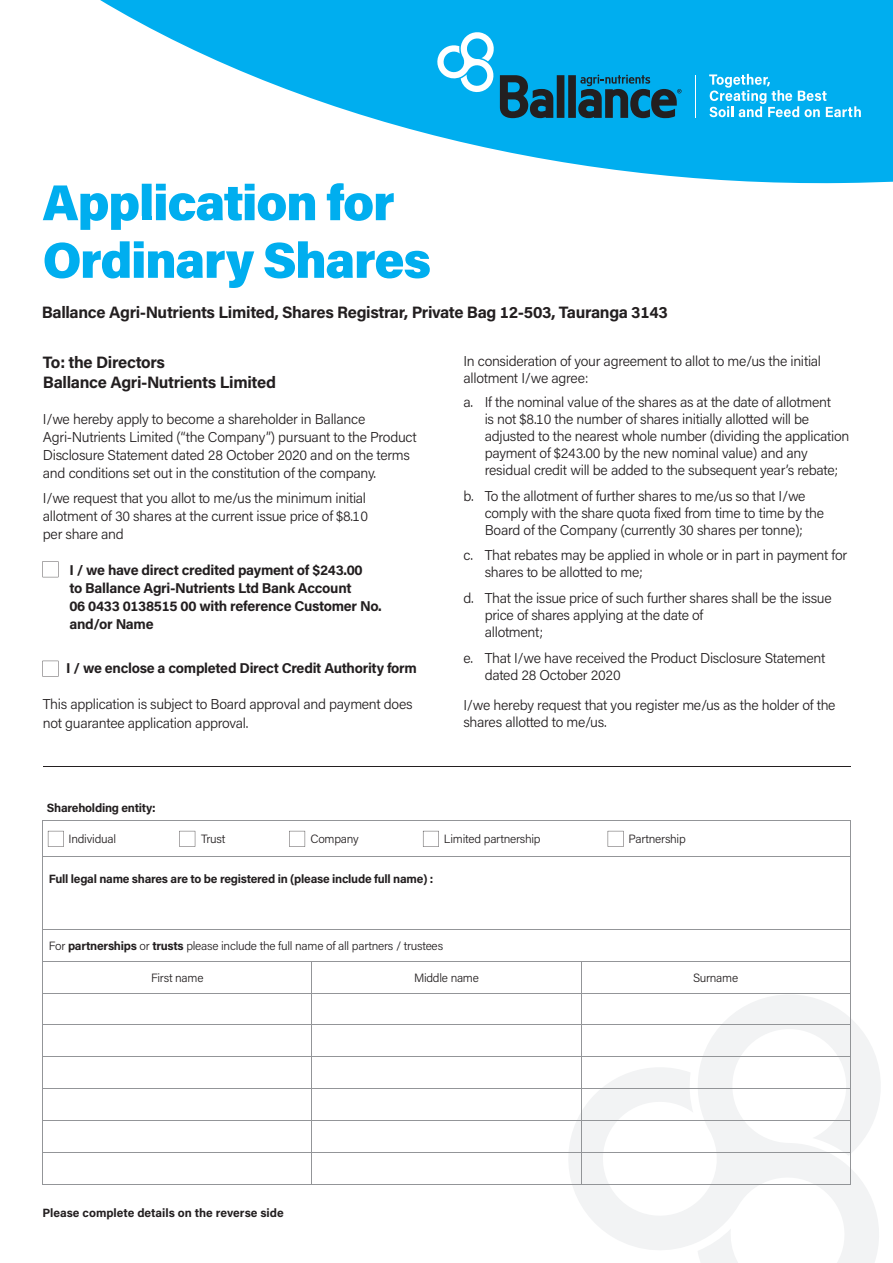
<style>
.page{position:relative;width:893px;height:1263px;background:#fff}
.page>*{position:absolute;margin:0;border:0;box-sizing:border-box;transform-origin:0 0}
.t1{font:900 50.4px/57.6px "Acumin Pro";letter-spacing:-.025em;color:#00aeef}
.t2{font:700 16.5px/20.9px "Acumin Pro";letter-spacing:-.02em;color:#231f20}
.t3{font:300 14.25px/17.1px "Acumin Pro";letter-spacing:-.02em;color:#231f20}
.t4{font:700 14.25px/18.1px "Acumin Pro";letter-spacing:-.02em;color:#231f20}
.t5{font:300 12px "Acumin Pro";letter-spacing:-.02em;color:#231f20}
.t6{font:700 12px "Acumin Pro";letter-spacing:-.02em;color:#231f20}
.t7{font:700 12px "Acumin Pro";color:#231f20}
.s1{font-weight:700}
</style>
<div class="page">
<svg style="left:555px;top:995px;width:326px;height:268px"></svg>
<hr style="left:43px;top:820px;width:269px;height:1px;background:#939598">
<hr style="left:43px;top:820px;width:1px;height:37px;background:#939598">
<hr style="left:312px;top:820px;width:111px;height:1px;background:#939598">
<hr style="left:423px;top:820px;width:158px;height:1px;background:#939598">
<hr style="left:581px;top:820px;width:269px;height:1px;background:#939598">
<hr style="left:850px;top:820px;width:1px;height:37px;background:#939598">
<hr style="left:43px;top:857px;width:269px;height:1px;background:#939598">
<hr style="left:43px;top:857px;width:1px;height:72px;background:#939598">
<hr style="left:312px;top:857px;width:111px;height:1px;background:#939598">
<hr style="left:423px;top:857px;width:158px;height:1px;background:#939598">
<hr style="left:581px;top:857px;width:269px;height:1px;background:#939598">
<hr style="left:850px;top:857px;width:1px;height:72px;background:#939598">
<hr style="left:43px;top:929px;width:269px;height:1px;background:#939598">
<hr style="left:43px;top:929px;width:1px;height:32px;background:#939598">
<hr style="left:312px;top:929px;width:111px;height:1px;background:#939598">
<hr style="left:423px;top:929px;width:158px;height:1px;background:#939598">
<hr style="left:581px;top:929px;width:269px;height:1px;background:#939598">
<hr style="left:850px;top:929px;width:1px;height:32px;background:#939598">
<hr style="left:43px;top:961px;width:269px;height:1px;background:#939598">
<hr style="left:43px;top:961px;width:1px;height:32px;background:#939598">
<hr style="left:312px;top:961px;width:111px;height:1px;background:#939598">
<hr style="left:312px;top:961px;width:1px;height:32px;background:#939598">
<hr style="left:423px;top:961px;width:158px;height:1px;background:#939598">
<hr style="left:581px;top:961px;width:269px;height:1px;background:#939598">
<hr style="left:581px;top:961px;width:1px;height:32px;background:#939598">
<hr style="left:850px;top:961px;width:1px;height:32px;background:#939598">
<hr style="left:43px;top:993px;width:269px;height:1px;background:#939598">
<hr style="left:43px;top:993px;width:1px;height:32px;background:#939598">
<hr style="left:312px;top:993px;width:111px;height:1px;background:#939598">
<hr style="left:312px;top:993px;width:1px;height:32px;background:#939598">
<hr style="left:423px;top:993px;width:158px;height:1px;background:#939598">
<hr style="left:581px;top:993px;width:269px;height:1px;background:#939598">
<hr style="left:581px;top:993px;width:1px;height:32px;background:#939598">
<hr style="left:850px;top:993px;width:1px;height:32px;background:#939598">
<hr style="left:43px;top:1025px;width:269px;height:1px;background:#939598">
<hr style="left:43px;top:1025px;width:1px;height:32px;background:#939598">
<hr style="left:312px;top:1025px;width:111px;height:1px;background:#939598">
<hr style="left:312px;top:1025px;width:1px;height:32px;background:#939598">
<hr style="left:423px;top:1025px;width:158px;height:1px;background:#939598">
<hr style="left:581px;top:1025px;width:269px;height:1px;background:#939598">
<hr style="left:581px;top:1025px;width:1px;height:32px;background:#939598">
<hr style="left:850px;top:1025px;width:1px;height:32px;background:#939598">
<hr style="left:43px;top:1057px;width:269px;height:1px;background:#939598">
<hr style="left:43px;top:1057px;width:1px;height:31px;background:#939598">
<hr style="left:312px;top:1057px;width:111px;height:1px;background:#939598">
<hr style="left:312px;top:1057px;width:1px;height:31px;background:#939598">
<hr style="left:423px;top:1057px;width:158px;height:1px;background:#939598">
<hr style="left:581px;top:1057px;width:269px;height:1px;background:#939598">
<hr style="left:581px;top:1057px;width:1px;height:31px;background:#939598">
<hr style="left:850px;top:1057px;width:1px;height:31px;background:#939598">
<hr style="left:43px;top:1088px;width:269px;height:1px;background:#939598">
<hr style="left:43px;top:1089px;width:1px;height:31px;background:#939598">
<hr style="left:312px;top:1088px;width:111px;height:1px;background:#939598">
<hr style="left:312px;top:1089px;width:1px;height:31px;background:#939598">
<hr style="left:423px;top:1088px;width:158px;height:1px;background:#939598">
<hr style="left:581px;top:1088px;width:269px;height:1px;background:#939598">
<hr style="left:581px;top:1089px;width:1px;height:31px;background:#939598">
<hr style="left:850px;top:1089px;width:1px;height:31px;background:#939598">
<hr style="left:43px;top:1120px;width:269px;height:1px;background:#939598">
<hr style="left:43px;top:1121px;width:1px;height:31px;background:#939598">
<hr style="left:312px;top:1120px;width:111px;height:1px;background:#939598">
<hr style="left:312px;top:1121px;width:1px;height:31px;background:#939598">
<hr style="left:423px;top:1120px;width:158px;height:1px;background:#939598">
<hr style="left:581px;top:1120px;width:269px;height:1px;background:#939598">
<hr style="left:581px;top:1121px;width:1px;height:31px;background:#939598">
<hr style="left:850px;top:1121px;width:1px;height:31px;background:#939598">
<hr style="left:43px;top:1152px;width:269px;height:1px;background:#939598">
<hr style="left:43px;top:1153px;width:1px;height:31px;background:#939598">
<hr style="left:312px;top:1152px;width:111px;height:1px;background:#939598">
<hr style="left:312px;top:1153px;width:1px;height:31px;background:#939598">
<hr style="left:423px;top:1152px;width:158px;height:1px;background:#939598">
<hr style="left:581px;top:1152px;width:269px;height:1px;background:#939598">
<hr style="left:581px;top:1153px;width:1px;height:31px;background:#939598">
<hr style="left:850px;top:1153px;width:1px;height:31px;background:#939598">
<hr style="left:43px;top:1184px;width:269px;height:1px;background:#939598">
<hr style="left:312px;top:1184px;width:111px;height:1px;background:#939598">
<hr style="left:423px;top:1184px;width:158px;height:1px;background:#939598">
<hr style="left:581px;top:1184px;width:269px;height:1px;background:#939598">
<svg style="left:43px;top:561px;width:15px;height:16px"></svg>
<svg style="left:43px;top:661px;width:15px;height:16px"></svg>
<img style="left:44px;top:185px;width:350px;height:30px">
<svg style="left:56px;top:0;width:837px;height:186px;fill:#00aeef"></svg>
<svg style="left:435px;top:31px;width:246px;height:87px;background:#1697c8"></svg>
<svg style="left:709px;top:74px;width:152px;height:43px;background:#37bff2"></svg>
<hr style="left:696px;top:75px;width:1px;height:43px;background:#fff">
<hr style="left:43px;top:766px;width:807px;height:1px;background:#231f20">
<svg style="left:48px;top:831px;width:16px;height:16px"></svg>
<svg style="left:179px;top:831px;width:16px;height:16px"></svg>
<svg style="left:289px;top:831px;width:16px;height:16px"></svg>
<svg style="left:423px;top:831px;width:16px;height:16px"></svg>
<svg style="left:608px;top:831px;width:16px;height:16px"></svg>
<h1 class="t1" style="left:43px;top:171px;width:390px">Application for<br>Ordinary Shares</h1>
<p class="t2" style="left:42px;top:301px;width:628px">Ballance Agri-Nutrients Limited, Shares Registrar, Private Bag 12-503, Tauranga 3143</p>
<p class="t2" style="left:43px;top:351px;width:235px">To: the Directors<br>Ballance Agri-Nutrients Limited</p>
<p class="t3" style="left:43px;top:409px;width:375px;line-height:18.1px">I/we hereby apply to become a shareholder in Ballance Agri-Nutrients Limited (“the Company”) pursuant to the Product Disclosure Statement dated 28 October 2020 and on the terms and conditions set out in the constitution of the company.</p>
<p class="t3" style="left:43px;top:488px;width:327px;line-height:18.1px">I/we request that you allot to me/us the minimum initial allotment of 30 shares at the current issue price of $8.10 per share and</p>
<p class="t4" style="left:69px;top:560px;width:314px">I / we have direct credited payment of $243.00<br>to Ballance Agri-Nutrients Ltd Bank Account<br>06 0433 0138515 00 with reference Customer No. and/or Name</p>
<p class="t4" style="left:66px;top:658px;width:352px">I / we enclose a completed Direct Credit Authority form</p>
<p class="t3" style="left:43px;top:695px;width:371px;line-height:18.1px">This application is subject to Board approval and payment does not guarantee application approval.</p>
<p class="t3" style="left:463px;top:352px;width:359px">In consideration of your agreement to allot to me/us the initial allotment I/we agree:</p>
<p class="t3" style="left:485px;top:392px;width:366px;text-indent:-21px">a. If the nominal value of the shares as at the date of allotment<br>is not $8.10 the number of shares initially allotted will be adjusted to the nearest whole number (dividing the application payment of $243.00 by the new nominal value) and any residual credit will be added to the subsequent year’s rebate;</p>
<p class="t3" style="left:485px;top:486px;width:341px;text-indent:-21px">b. To the allotment of further shares to me/us so that I/we comply with the share quota fixed from time to time by the<br>Board of the Company (currently 30 shares per tonne);</p>
<p class="t3" style="left:485px;top:546px;width:364px;text-indent:-21px">c. That rebates may be applied in whole or in part in payment for shares to be allotted to me;</p>
<p class="t3" style="left:485px;top:589px;width:348px;text-indent:-21px">d. That the issue price of such further shares shall be the issue price of shares applying at the date of<br>allotment;</p>
<p class="t3" style="left:485px;top:649px;width:342px;text-indent:-21px">e. That I/we have received the Product Disclosure Statement dated 28 October 2020</p>
<p class="t3" style="left:463px;top:696px;width:374px">I/we hereby request that you register me/us as the holder of the shares allotted to me/us.</p>
<p class="t6" style="left:47px;top:799px;width:110px">Shareholding entity:</p>
<p class="t5" style="left:69px;top:830px;width:49px">Individual</p>
<p class="t5" style="left:201px;top:830px;width:26px">Trust</p>
<p class="t5" style="left:310px;top:830px;width:50px">Company</p>
<p class="t5" style="left:444px;top:830px;width:98px">Limited partnership</p>
<p class="t5" style="left:629px;top:830px;width:59px">Partnership</p>
<p class="t6" style="left:49px;top:870px;width:386px">Full legal name shares are to be registered in (please include full name) :</p>
<p class="t5" style="left:49px;top:937px;width:396px">For <span class="s1">partnerships</span> or <span class="s1">trusts</span> please include the full name of all partners / trustees</p>
<p class="t5" style="left:151px;top:969px;width:54px">First name</p>
<p class="t5" style="left:414px;top:969px;width:66px">Middle name</p>
<p class="t5" style="left:693px;top:969px;width:47px">Surname</p>
<p class="t7" style="left:43px;top:1205px;width:243px">Please complete details on the reverse side</p>
</div>
